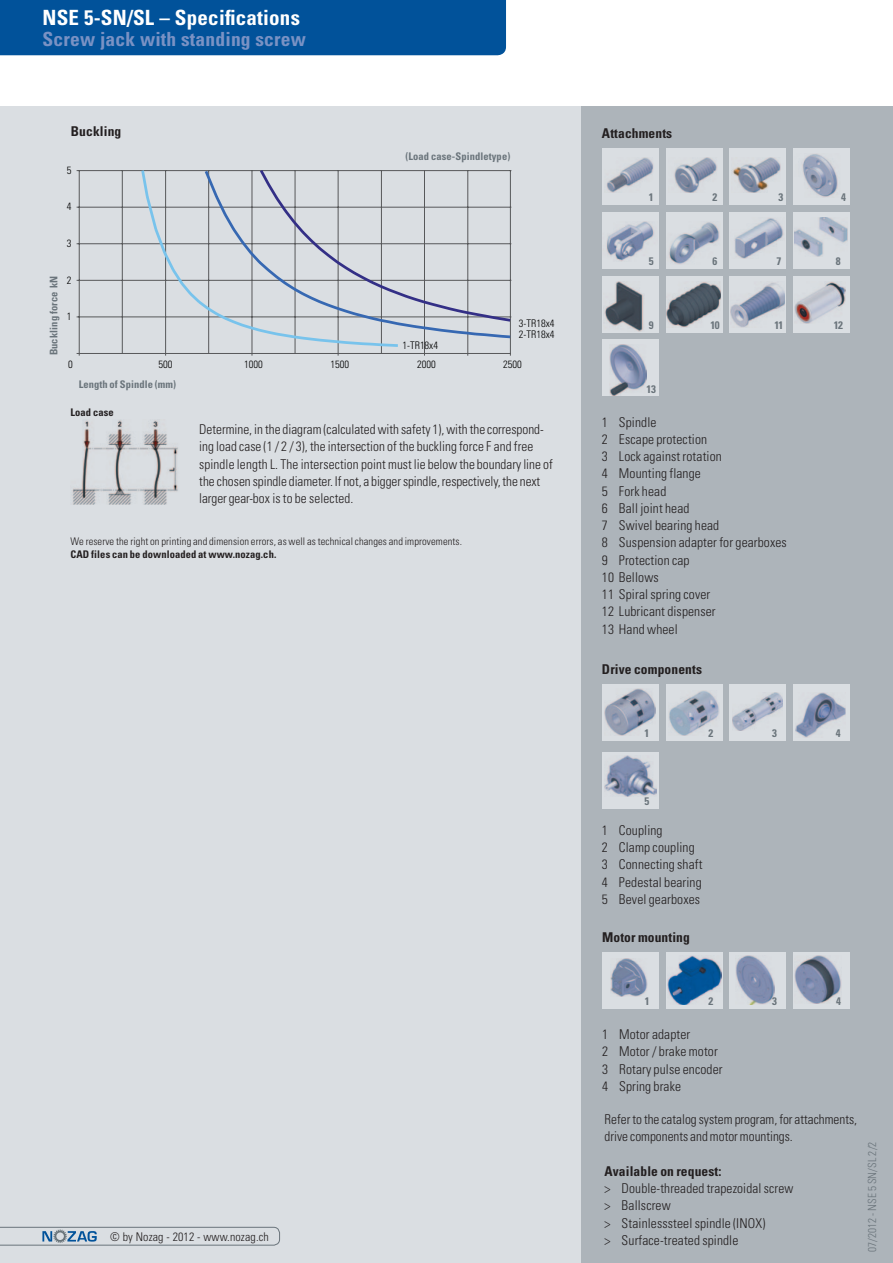
<style>
.page{position:relative;width:893px;height:1263px;background:#fff}
.page>*{position:absolute;margin:0;border:0;box-sizing:border-box;transform-origin:0 0}
.t1{font:700 condensed 21px "Univers";letter-spacing:.01em;color:#fff}
.t2{font:700 condensed 19.5px "Univers";letter-spacing:.01em;color:#7a92c4}
.t3{font:300 condensed 13.5px/17.2px "Univers";letter-spacing:.01em;color:#231f20}
.t4{font:700 condensed 13.5px "Univers";letter-spacing:.01em;color:#231f20}
.t5{font:300 condensed 12px "Univers";letter-spacing:.01em;color:#231f20}
.t6{font:300 condensed 11.25px "Univers";letter-spacing:.01em;color:#6a747b}
.t7{font:700 condensed 10.95px "Univers";letter-spacing:-.04em;color:#6a747b}
.t8{font:300 condensed 10.5px "Univers";letter-spacing:.01em;color:#231f20}
.t9{font:700 condensed 10.5px "Univers";letter-spacing:.01em;color:#6a747b}
.t10{font:300 condensed 10.5px "Univers";color:#000}
.t11{font:700 condensed 10.5px "Univers";letter-spacing:.01em;color:#231f20}
</style>
<div class="page">
<div style="left:0;top:106px;width:893px;height:1157px;background:#dadee2"></div>
<div style="left:0;top:0;width:506px;height:55px;background:#01529a"></div>
<div style="left:581px;top:106px;width:312px;height:1157px;background:#adb4ba"></div>
<hr style="left:79px;top:317px;width:432px;height:1px;background:#57585a">
<hr style="left:79px;top:280px;width:432px;height:1px;background:#57585a">
<hr style="left:79px;top:243px;width:432px;height:1px;background:#57585a">
<hr style="left:79px;top:207px;width:432px;height:1px;background:#57585a">
<hr style="left:79px;top:170px;width:432px;height:1px;background:#57585a">
<hr style="left:122px;top:171px;width:1px;height:182px;background:#57585a">
<hr style="left:208px;top:171px;width:1px;height:182px;background:#57585a">
<hr style="left:295px;top:171px;width:1px;height:182px;background:#57585a">
<hr style="left:381px;top:171px;width:1px;height:182px;background:#57585a">
<hr style="left:468px;top:171px;width:1px;height:182px;background:#57585a">
<hr style="left:165px;top:171px;width:1px;height:182px;background:#57585a">
<hr style="left:252px;top:171px;width:1px;height:182px;background:#57585a">
<hr style="left:338px;top:171px;width:1px;height:182px;background:#57585a">
<hr style="left:424px;top:171px;width:1px;height:182px;background:#57585a">
<hr style="left:510px;top:171px;width:1px;height:182px;background:#57585a">
<hr style="left:79px;top:171px;width:1px;height:182px;background:#57585a">
<hr style="left:79px;top:353px;width:431px;height:1px;background:#57585a">
<svg style="left:139px;top:170px;width:259px;height:178px"></svg>
<svg style="left:202px;top:170px;width:309px;height:170px"></svg>
<svg style="left:257px;top:170px;width:255px;height:153px"></svg>
<img style="left:72px;top:420px;width:106px;height:84px">
<div style="left:602px;top:148px;width:56px;height:57px;background:#dadee2"></div>
<img style="left:606px;top:158px;width:48px;height:35px">
<div style="left:602px;top:212px;width:56px;height:57px;background:#dadee2"></div>
<img style="left:606px;top:221px;width:48px;height:40px">
<div style="left:602px;top:276px;width:56px;height:56px;background:#dadee2"></div>
<img style="left:604px;top:281px;width:40px;height:50px">
<div style="left:602px;top:340px;width:56px;height:56px;background:#dadee2"></div>
<img style="left:609px;top:345px;width:37px;height:50px">
<div style="left:666px;top:148px;width:56px;height:57px;background:#dadee2"></div>
<img style="left:674px;top:158px;width:43px;height:34px">
<div style="left:666px;top:212px;width:56px;height:57px;background:#dadee2"></div>
<img style="left:669px;top:222px;width:51px;height:42px">
<div style="left:666px;top:276px;width:56px;height:56px;background:#dadee2"></div>
<img style="left:666px;top:282px;width:55px;height:45px">
<div style="left:729px;top:148px;width:57px;height:57px;background:#dadee2"></div>
<img style="left:732px;top:158px;width:49px;height:35px">
<div style="left:729px;top:212px;width:57px;height:57px;background:#dadee2"></div>
<img style="left:734px;top:218px;width:50px;height:41px">
<div style="left:729px;top:276px;width:57px;height:56px;background:#dadee2"></div>
<img style="left:730px;top:282px;width:55px;height:45px">
<div style="left:602px;top:684px;width:56px;height:57px;background:#dadee2"></div>
<div style="left:602px;top:752px;width:56px;height:56px;background:#dadee2"></div>
<div style="left:666px;top:684px;width:56px;height:57px;background:#dadee2"></div>
<div style="left:729px;top:684px;width:57px;height:57px;background:#dadee2"></div>
<div style="left:793px;top:684px;width:57px;height:57px;background:#dadee2"></div>
<div style="left:793px;top:148px;width:57px;height:57px;background:#dadee2"></div>
<img style="left:802px;top:154px;width:36px;height:43px">
<div style="left:793px;top:212px;width:57px;height:57px;background:#dadee2"></div>
<img style="left:795px;top:217px;width:52px;height:40px">
<div style="left:793px;top:276px;width:57px;height:56px;background:#dadee2"></div>
<img style="left:794px;top:281px;width:52px;height:43px">
<img style="left:605px;top:688px;width:50px;height:47px">
<img style="left:669px;top:691px;width:50px;height:44px">
<img style="left:732px;top:693px;width:51px;height:37px">
<img style="left:796px;top:693px;width:50px;height:44px">
<div style="left:602px;top:952px;width:57px;height:56px;background:#dadee2"></div>
<div style="left:666px;top:952px;width:56px;height:56px;background:#dadee2"></div>
<div style="left:730px;top:952px;width:56px;height:56px;background:#dadee2"></div>
<div style="left:793px;top:952px;width:57px;height:56px;background:#dadee2"></div>
<img style="left:610px;top:958px;width:37px;height:38px">
<img style="left:667px;top:956px;width:55px;height:49px">
<img style="left:735px;top:956px;width:40px;height:49px">
<img style="left:795px;top:956px;width:46px;height:47px">
<img style="left:605px;top:755px;width:51px;height:41px">
<svg style="left:0;top:1227px;width:280px;height:18px"></svg>
<h1 class="t1" style="left:43px;top:5px;width:259px">NSE 5-SN/SL – Specifications</h1>
<h2 class="t2" style="left:43px;top:27px;width:265px">Screw jack with standing screw</h2>
<p class="t4" style="left:71px;top:123px;width:52px">Buckling</p>
<p class="t10" style="left:67px;top:164px;width:6px">5</p>
<p class="t10" style="left:67px;top:200px;width:6px">4</p>
<p class="t10" style="left:67px;top:237px;width:6px">3</p>
<p class="t10" style="left:67px;top:274px;width:6px">2</p>
<p class="t9" style="left:47px;top:355px;width:81px;rotate:-90deg">Buckling force kN</p>
<p class="t10" style="left:67px;top:310px;width:6px">1</p>
<p class="t9" style="left:405px;top:150px;width:106px">(Load case-Spindletype)</p>
<p class="t10" style="left:402px;top:338px;width:37px">1-TR18x4</p>
<p class="t10" style="left:519px;top:317px;width:37px">3-TR18x4</p>
<p class="t10" style="left:519px;top:328px;width:37px">2-TR18x4</p>
<p class="t10" style="left:68px;top:358px;width:6px">0</p>
<p class="t10" style="left:158px;top:358px;width:15px">500</p>
<p class="t10" style="left:244px;top:358px;width:20px">1000</p>
<p class="t10" style="left:330px;top:358px;width:20px">1500</p>
<p class="t10" style="left:417px;top:358px;width:20px">2000</p>
<p class="t10" style="left:503px;top:358px;width:20px">2500</p>
<p class="t9" style="left:79px;top:378px;width:99px">Length of Spindle (mm)</p>
<p class="t11" style="left:71px;top:406px;width:45px">Load case</p>
<p class="t3" style="left:199px;top:420px;width:355px">Determine, in the diagram (calculated with safety 1), with the correspond&shy;ing load case (1 / 2 / 3), the intersection of the buckling force F and free spindle length L. The intersection point must lie below the boundary line of the chosen spindle diameter. If not, a bigger spindle, respectively, the next larger gear-box is to be selected.</p>
<p class="t8" style="left:71px;top:534px;width:393px">We reserve the right on printing and dimension errors, as well as technical changes and improvements.</p>
<p class="t11" style="left:71px;top:548px;width:207px">CAD files can be downloaded at www.nozag.ch.</p>
<p class="t5" style="left:110px;top:1229px;width:160px">© by Nozag - 2012 - www.nozag.ch</p>
<p class="t4" style="left:602px;top:125px;width:72px">Attachments</p>
<p class="t7" style="left:649px;top:191px;width:6px">1</p>
<p class="t7" style="left:649px;top:254px;width:6px">5</p>
<p class="t7" style="left:649px;top:318px;width:6px">9</p>
<p class="t7" style="left:647px;top:382px;width:11px">13</p>
<p class="t7" style="left:713px;top:191px;width:6px">2</p>
<p class="t7" style="left:713px;top:254px;width:6px">6</p>
<p class="t7" style="left:710px;top:318px;width:11px">10</p>
<p class="t7" style="left:778px;top:191px;width:6px">3</p>
<p class="t7" style="left:776px;top:255px;width:6px">7</p>
<p class="t7" style="left:774px;top:318px;width:10px">11</p>
<p class="t3" style="left:602px;top:413px;width:186px">1 Spindle<br>2 Escape protection<br>3 Lock against rotation<br>4 Mounting flange<br>5 Fork head<br>6 Ball joint head<br>7 Swivel bearing head<br>8 Suspension adapter for gearboxes<br>9 Protection cap<br>10 Bellows<br>11 Spiral spring cover<br>12 Lubricant dispenser<br>13 Hand wheel</p>
<p class="t4" style="left:602px;top:661px;width:102px">Drive components</p>
<p class="t7" style="left:841px;top:191px;width:6px">4</p>
<p class="t7" style="left:836px;top:255px;width:6px">8</p>
<p class="t7" style="left:834px;top:318px;width:11px">12</p>
<p class="t7" style="left:645px;top:726px;width:6px">1</p>
<p class="t7" style="left:708px;top:726px;width:6px">2</p>
<p class="t7" style="left:772px;top:726px;width:6px">3</p>
<p class="t7" style="left:836px;top:726px;width:6px">4</p>
<p class="t7" style="left:645px;top:794px;width:6px">5</p>
<p class="t3" style="left:602px;top:821px;width:102px">1 Coupling<br>2 Clamp coupling<br>3 Connecting shaft<br>4 Pedestal bearing<br>5 Bevel gearboxes</p>
<p class="t4" style="left:602px;top:929px;width:89px">Motor mounting</p>
<p class="t7" style="left:645px;top:994px;width:6px">1</p>
<p class="t7" style="left:708px;top:994px;width:6px">2</p>
<p class="t7" style="left:772px;top:994px;width:6px">3</p>
<p class="t7" style="left:836px;top:994px;width:6px">4</p>
<p class="t3" style="left:602px;top:1025px;width:122px">1 Motor adapter<br>2 Motor / brake motor<br>3 Rotary pulse encoder<br>4 Spring brake</p>
<p class="t3" style="left:605px;top:1110px;width:254px">Refer to the catalog system program, for attachments, drive components and motor mountings.</p>
<p class="t4" style="left:605px;top:1163px;width:118px">Available on request:</p>
<p class="t3" style="left:605px;top:1179px;width:190px">&gt; Double-threaded trapezoidal screw &gt; Ballscrew<br>&gt; Stainlesssteel spindle (INOX)<br>&gt; Surface-treated spindle</p>
<p class="t6" style="left:865px;top:1252px;width:112px;rotate:-90deg">07/2012 - NSE 5 SN/SL 2/2</p>
</div>
